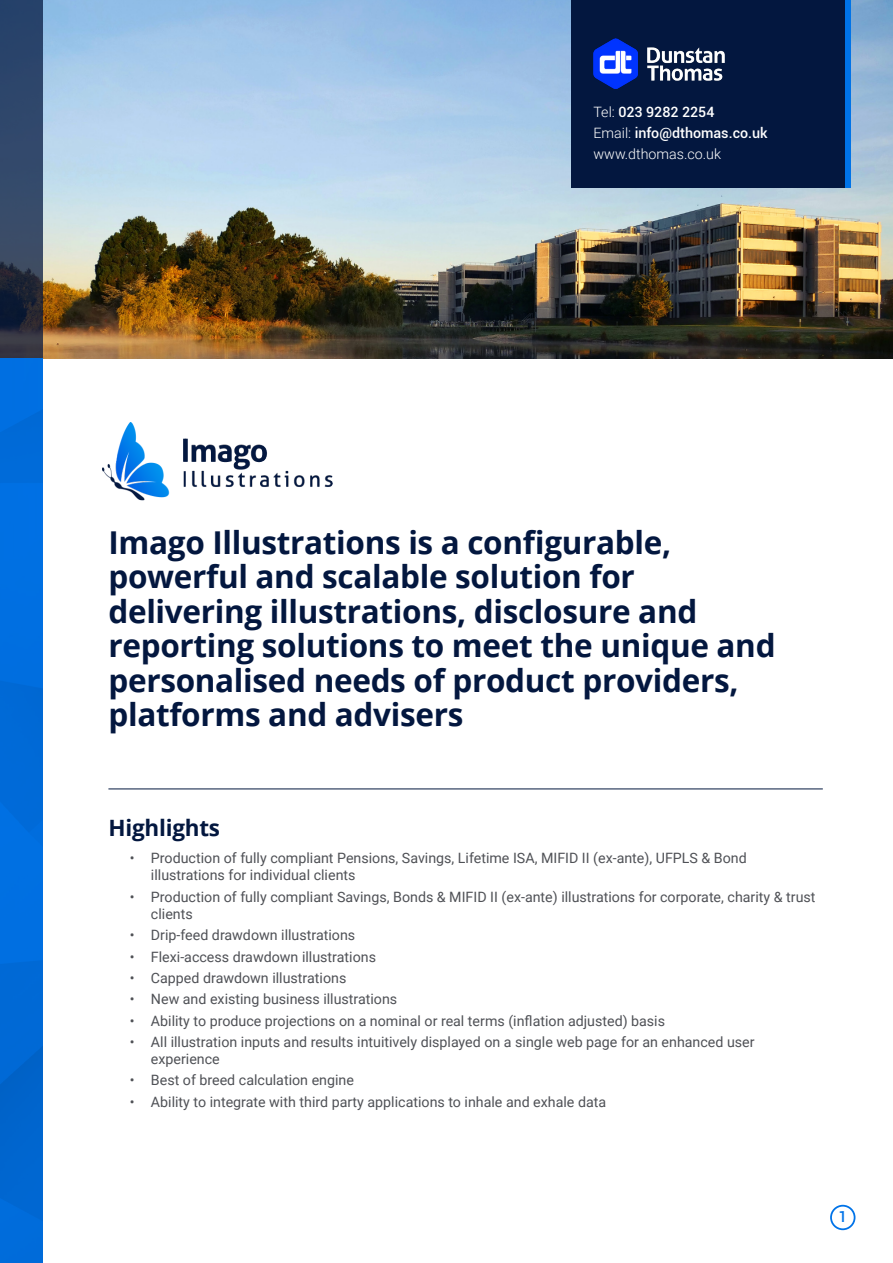
<style>
.page{position:relative;width:893px;height:1263px;background:#fff}
.page>*{position:absolute;margin:0;border:0;box-sizing:border-box;transform-origin:0 0}
.t1{font:700 31.5px/34.5px "Open Sans";letter-spacing:-.01em;color:#03173f}
.t2{font:700 22.5px "Open Sans";letter-spacing:-.01em;color:#03173f}
.t3{font:500 15px "Roboto";color:#0073e8}
.t4{font:14.25px/17.1px "Roboto";color:#4f5156}
.t5{font:500 14.25px/21px "Roboto";color:#fff}
.s1{font-weight:300}
</style>
<div class="page">
<div style="left:830px;top:1205px;width:25px;height:25px;border:2px solid #0073e8;border-radius:50%"></div>
<img style="left:43px;top:0;width:850px;height:359px">
<img style="left:103px;top:422px;width:230px;height:78px">
<svg style="left:0;top:0;width:43px;height:359px;background:#2d405d"></svg>
<div style="left:571px;top:0;width:279px;height:188px;background:#03173f"></div>
<div style="left:845px;top:0;width:5px;height:188px;background:#0073e8"></div>
<img style="left:593px;top:38px;width:131px;height:50px">
<img style="left:0;top:359px;width:43px;height:904px">
<hr style="left:108px;top:788px;width:715px;height:1px;background:#03173f">
<p class="t5" style="left:593px;top:100px;width:176px"><span class="s1">Tel:</span> 023 9282 2254<br><span class="s1">Email:</span> info@dthomas.co.uk <span class="s1">www.dthomas.co.uk</span></p>
<h1 class="t1" style="left:108px;top:524px;width:669px">Imago Illustrations is a configurable, powerful and scalable solution for delivering illustrations, disclosure and reporting solutions to meet the unique and personalised needs of product providers, platforms and advisers</h1>
<h2 class="t2" style="left:108px;top:812px;width:113px">Highlights</h2>
<p class="t4" style="left:151px;top:849px;width:597px;text-indent:-21px">• Production of fully compliant Pensions, Savings, Lifetime ISA, MIFID II (ex-ante), UFPLS &amp; Bond illustrations for individual clients</p>
<p class="t4" style="left:151px;top:888px;width:666px;text-indent:-21px">• Production of fully compliant Savings, Bonds &amp; MIFID II (ex-ante) illustrations for corporate, charity &amp; trust clients</p>
<p class="t4" style="left:130px;top:926px;width:227px">• Drip-feed drawdown illustrations</p>
<p class="t4" style="left:130px;top:947px;width:248px">• Flexi-access drawdown illustrations</p>
<p class="t4" style="left:130px;top:969px;width:218px">• Capped drawdown illustrations</p>
<p class="t4" style="left:130px;top:990px;width:269px">• New and existing business illustrations</p>
<p class="t4" style="left:130px;top:1011px;width:537px">• Ability to produce projections on a nominal or real terms (inflation adjusted) basis</p>
<p class="t4" style="left:151px;top:1033px;width:605px;text-indent:-21px">• All illustration inputs and results intuitively displayed on a single web page for an enhanced user experience</p>
<p class="t4" style="left:130px;top:1071px;width:226px">• Best of breed calculation engine</p>
<p class="t4" style="left:130px;top:1093px;width:478px">• Ability to integrate with third party applications to inhale and exhale data</p>
<p class="t3" style="left:838px;top:1206px;width:10px">1</p>
</div>
